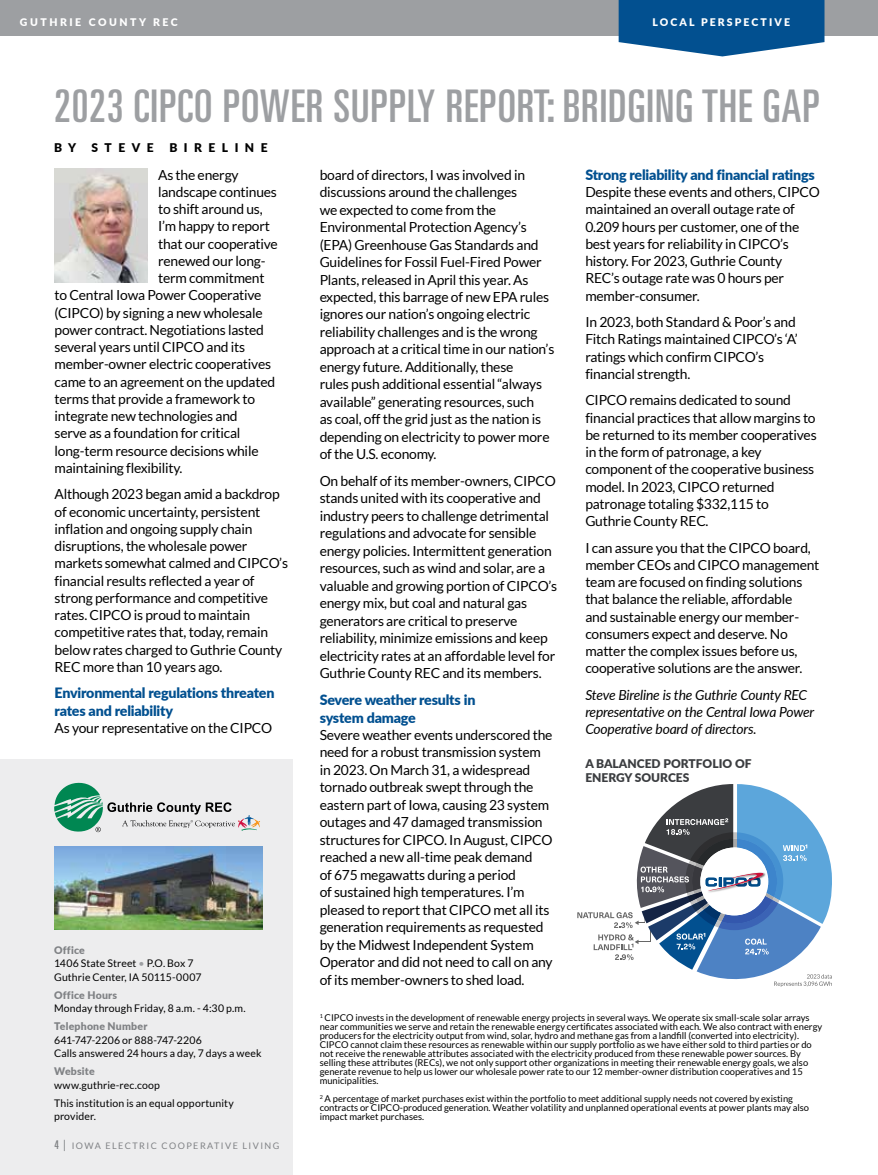
<style>
.page{position:relative;width:878px;height:1175px;background:#fff}
.page>*{position:absolute;margin:0;border:0;box-sizing:border-box;transform-origin:0 0}
.t1{font:ultra-condensed 45px "Univers";letter-spacing:.02em;color:#9d9fa2}
.t2{font:900 14.25px/17.2px "Lato";letter-spacing:-.015em;color:#025090}
.t3{font:13.8px/17.4px "Lato";letter-spacing:-.015em;color:#000}
.t4{font:italic 13.8px/17.2px "Lato";letter-spacing:-.015em;color:#000}
.t5{font:900 12px/13.6px "Lato";color:#3b3d40}
.t6{font:900 12px "Lato";letter-spacing:.54em;color:#000}
.t7{font:10.5px/13.5px "Lato";letter-spacing:.01em;color:#000}
.t8{font:900 10.5px "Lato";letter-spacing:.02em;color:#808285}
.t9{font:900 10.5px "Lato";letter-spacing:.24em;color:#fff}
.t10{font:900 10.5px "Lato";letter-spacing:.2em;color:#fff}
.t11{font:9.3px/9px "Lato";color:#000}
.t12{font:9px "Lato";letter-spacing:.16em;color:#808285}
.s1{font-weight:900;color:#808285}
.s2{color:#9d9fa2}
.s3{font-family:"Univers";font-stretch:ultra-condensed;font-size:12px}
.s4{font-size:12px}
</style>
<div class="page">
<div style="left:0;top:760px;width:292px;height:414px;background:#ededee"></div>
<img style="left:55px;top:846px;width:207px;height:83px">
<svg style="left:54px;top:783px;width:206px;height:49px"></svg>
<div style="left:0;top:0;width:878px;height:35px;background:#9d9fa2"></div>
<svg style="left:618px;top:0;width:206px;height:56px"></svg>
<img style="left:54px;top:168px;width:93px;height:115px">
<svg style="left:577px;top:784px;width:255px;height:203px"></svg>
<p class="t9" style="left:20px;top:14px;width:159px">GUTHRIE COUNTY REC</p>
<p class="t10" style="left:652px;top:14px;width:139px">LOCAL PERSPECTIVE</p>
<h1 class="t1" style="left:54px;top:81px;width:767px">2023 CIPCO POWER SUPPLY REPORT: BRIDGING THE GAP</h1>
<p class="t6" style="left:54px;top:139px;width:24px">B Y</p>
<p class="t6" style="left:91px;top:139px;width:64px">STEVE</p>
<p class="t6" style="left:169px;top:139px;width:100px">BIRELINE</p>
<p class="t2" style="left:585px;top:165px;width:231px">Strong reliability and financial ratings</p>
<p class="t3" style="left:585px;top:183px;width:236px">Despite these events and others, CIPCO maintained an overall outage rate of 0.209 hours per customer, one of the best years for reliability in CIPCO’s history. For 2023, Guthrie County REC’s outage rate was 0 hours per member-consumer.</p>
<p class="t3" style="left:585px;top:313px;width:214px">In 2023, both Standard &amp; Poor’s and<br>Fitch Ratings maintained CIPCO’s ‘A’ ratings which confirm CIPCO’s financial strength.</p>
<p class="t3" style="left:585px;top:392px;width:233px">CIPCO remains dedicated to sound financial practices that allow margins to be returned to its member cooperatives in the form of patronage, a key component of the cooperative business model. In 2023, CIPCO returned patronage totaling $332,115 to Guthrie County REC.</p>
<p class="t3" style="left:585px;top:539px;width:236px">I can assure you that the CIPCO board, member CEOs and CIPCO management team are focused on finding solutions that balance the reliable, affordable<br>and sustainable energy our member&shy;consumers expect and deserve. No matter the complex issues before us, cooperative solutions are the answer.</p>
<p class="t4" style="left:585px;top:685px;width:230px">Steve Bireline is the Guthrie County REC representative on the Central Iowa Power<br>Cooperative board of directors.</p>
<p class="t3" style="left:319px;top:166px;width:236px">board of directors, I was involved in discussions around the challenges<br>we expected to come from the Environmental Protection Agency’s (EPA) Greenhouse Gas Standards and Guidelines for Fossil Fuel-Fired Power Plants, released in April this year. As expected, this barrage of new EPA rules ignores our nation’s ongoing electric reliability challenges and is the wrong approach at a critical time in our nation’s energy future. Additionally, these<br>rules push additional essential “always available” generating resources, such<br>as coal, off the grid just as the nation is depending on electricity to power more of the U.S. economy.</p>
<p class="t3" style="left:319px;top:472px;width:239px">On behalf of its member-owners, CIPCO stands united with its cooperative and industry peers to challenge detrimental regulations and advocate for sensible energy policies. Intermittent generation resources, such as wind and solar, are a valuable and growing portion of CIPCO’s energy mix, but coal and natural gas generators are critical to preserve reliability, minimize emissions and keep electricity rates at an affordable level for Guthrie County REC and its members.</p>
<p class="t2" style="left:320px;top:690px;width:157px">Severe weather results in system damage</p>
<p class="t3" style="left:319px;top:726px;width:234px">Severe weather events underscored the need for a robust transmission system in 2023. On March 31, a widespread tornado outbreak swept through the eastern part of Iowa, causing 23 system outages and 47 damaged transmission structures for CIPCO. In August, CIPCO reached a new all-time peak demand<br>of 675 megawatts during a period<br>of sustained high temperatures. I’m pleased to report that CIPCO met all its generation requirements as requested by the Midwest Independent System Operator and did not need to call on any of its member-owners to shed load.</p>
<p class="t3" style="left:158px;top:166px;width:82px">As the energy</p>
<p class="t3" style="left:158px;top:183px;width:120px">landscape continues</p>
<p class="t3" style="left:158px;top:200px;width:106px">to shift around us,</p>
<p class="t3" style="left:158px;top:218px;width:113px">I’m happy to report</p>
<p class="t3" style="left:158px;top:235px;width:121px">that our cooperative</p>
<p class="t3" style="left:158px;top:252px;width:109px">renewed our long-</p>
<p class="t3" style="left:158px;top:269px;width:108px">term commitment</p>
<p class="t3" style="left:55px;top:287px;width:208px">to Central Iowa Power Cooperative</p>
<p class="t3" style="left:55px;top:304px;width:209px">(CIPCO) by signing a new wholesale</p>
<p class="t3" style="left:55px;top:321px;width:211px">power contract. Negotiations lasted</p>
<p class="t3" style="left:55px;top:338px;width:192px">several years until CIPCO and its</p>
<p class="t3" style="left:55px;top:356px;width:218px">member-owner electric cooperatives</p>
<p class="t3" style="left:55px;top:373px;width:222px">came to an agreement on the updated</p>
<p class="t3" style="left:55px;top:390px;width:202px">terms that provide a framework to</p>
<p class="t3" style="left:55px;top:407px;width:184px">integrate new technologies and</p>
<p class="t3" style="left:55px;top:425px;width:187px">serve as a foundation for critical</p>
<p class="t3" style="left:55px;top:442px;width:205px">long-term resource decisions while</p>
<p class="t3" style="left:55px;top:459px;width:129px">maintaining flexibility.</p>
<p class="t3" style="left:55px;top:486px;width:235px">Although 2023 began amid a backdrop of economic uncertainty, persistent inflation and ongoing supply chain disruptions, the wholesale power markets somewhat calmed and CIPCO’s financial results reflected a year of strong performance and competitive rates. CIPCO is proud to maintain competitive rates that, today, remain below rates charged to Guthrie County REC more than 10 years ago.</p>
<p class="t2" style="left:55px;top:684px;width:221px">Environmental regulations threaten rates and reliability</p>
<p class="t3" style="left:55px;top:719px;width:219px">As your representative on the CIPCO</p>
<p class="t5" style="left:585px;top:756px;width:168px">A BALANCED PORTFOLIO OF<br>ENERGY SOURCES</p>
<p class="t7" style="left:54px;top:943px;width:149px"><span class="s1">Office<br></span>1406 State Street <span class="s2">•</span> P.O. Box 7<br>Guthrie Center, IA 50115-0007</p>
<p class="t8" style="left:54px;top:987px;width:65px">Office Hours</p>
<p class="t7" style="left:54px;top:1001px;width:193px">Monday through Friday, 8 a.m. - 4:30 p.m.</p>
<p class="t8" style="left:54px;top:1018px;width:95px">Telephone Number</p>
<p class="t7" style="left:54px;top:1033px;width:209px">641-747-2206 or 888-747-2206<br>Calls answered 24 hours a day, 7 days a week</p>
<p class="t8" style="left:54px;top:1063px;width:42px">Website</p>
<p class="t7" style="left:54px;top:1076px;width:181px;line-height:18px">www.guthrie-rec.coop<br>This institution is an equal opportunity</p>
<p class="t7" style="left:54px;top:1109px;width:43px">provider.</p>
<p class="t11" style="left:320px;top:1013px;width:504px"><sup>1</sup> CIPCO invests in the development of renewable energy projects in several ways. We operate six small-scale solar arrays near communities we serve and retain the renewable energy certificates associated with each. We also contract with energy producers for the electricity output from wind, solar, hydro and methane gas from a landfill (converted into electricity).<br>CIPCO cannot claim these resources as renewable within our supply portfolio as we have either sold to third parties or do not receive the renewable attributes associated with the electricity produced from these renewable power sources. By selling these attributes (RECs), we not only support other organizations in meeting their renewable energy goals, we also generate revenue to help us lower our wholesale power rate to our 12 member-owner distribution cooperatives and 15 municipalities.</p>
<p class="t11" style="left:320px;top:1094px;width:491px"><sup>2</sup> A percentage of market purchases exist within the portfolio to meet additional supply needs not covered by existing contracts or CIPCO-produced generation. Weather volatility and unplanned operational events at power plants may also impact market purchases.</p>
<p class="t12" style="left:55px;top:1141px;width:226px"><span class="s3">4</span> <span class="s4">|</span> IOWA ELECTRIC COOPERATIVE LIVING</p>
</div>
